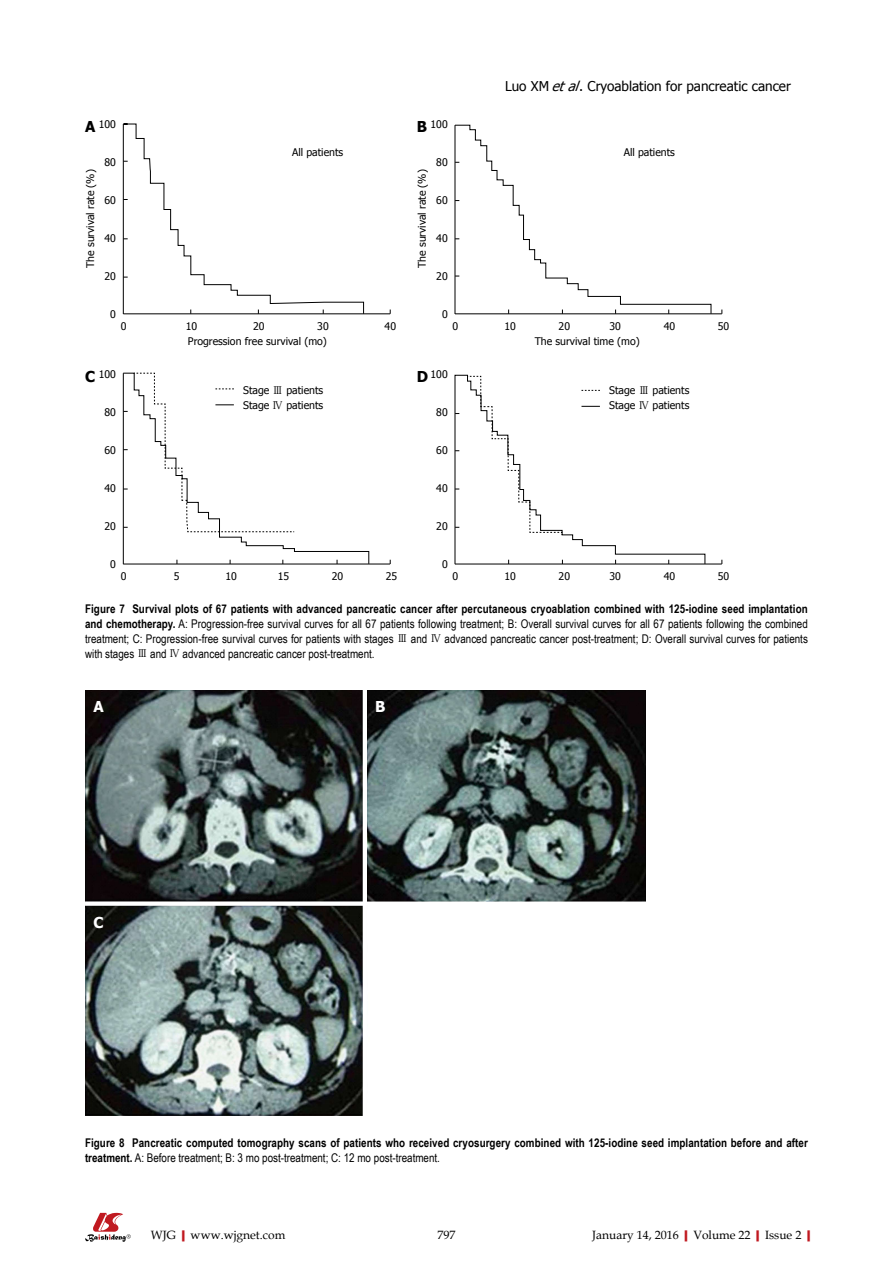
<style>
.page{position:relative;width:893px;height:1263px;background:#fff}
.page>*{position:absolute;margin:0;border:0;box-sizing:border-box;transform-origin:0 0}
.t1{font:700 15px "Tahoma";color:#000}
.t2{font:700 15px "Tahoma";color:#fff}
.t3{font:13.5px "Tahoma";color:#000}
.t4{font:12px/15px "Arial Narrow";color:#000;text-align:justify}
.t5{font:700 12px/15px "Arial Narrow";letter-spacing:.005em;color:#000}
.t6{font:12px "Book Antiqua";color:#000}
.t7{font:10.5px/15px "Tahoma";color:#000}
.s1{font-style:italic}
.s2{font-family:"Koz Min Pro"}
.s3{font-weight:700}
.s4{font-family:"Koz Min Pro";font-size:10.5px}
.s5{font-weight:400}
.s6{font-weight:700;color:#c01920}
</style>
<div class="page">
<svg style="left:85px;top:1213px;width:46px;height:29px"></svg>
<hr style="left:123px;top:314px;width:267px;height:1px;background:#000">
<svg style="left:123px;top:124px;width:241px;height:190px"></svg>
<hr style="left:455px;top:314px;width:267px;height:1px;background:#000">
<svg style="left:455px;top:125px;width:256px;height:189px"></svg>
<hr style="left:123px;top:564px;width:267px;height:1px;background:#000">
<svg style="left:455px;top:375px;width:250px;height:189px"></svg>
<hr style="left:455px;top:564px;width:267px;height:1px;background:#000">
<svg style="left:123px;top:373px;width:246px;height:191px"></svg>
<svg style="left:134px;top:373px;width:161px;height:159px"></svg>
<svg style="left:467px;top:376px;width:95px;height:159px"></svg>
<svg style="left:581px;top:390px;width:19px;height:1px"></svg>
<svg style="left:581px;top:406px;width:19px;height:1px"></svg>
<img style="left:85px;top:690px;width:561px;height:425px">
<hr style="left:363px;top:688px;width:4px;height:432px;background:#fff">
<div style="left:85px;top:901px;width:564px;height:5px;background:#fff"></div>
<p class="t7" style="left:99px;top:116px;width:19px">100</p>
<p class="t7" style="left:105px;top:154px;width:13px">80</p>
<p class="t7" style="left:105px;top:192px;width:13px">60</p>
<p class="t7" style="left:105px;top:230px;width:13px">40</p>
<p class="t7" style="left:105px;top:268px;width:13px">20</p>
<p class="t7" style="left:110px;top:306px;width:7px">0</p>
<p class="t7" style="left:431px;top:116px;width:19px">100</p>
<p class="t7" style="left:436px;top:154px;width:13px">80</p>
<p class="t7" style="left:436px;top:192px;width:13px">60</p>
<p class="t7" style="left:436px;top:230px;width:13px">40</p>
<p class="t7" style="left:436px;top:268px;width:13px">20</p>
<p class="t7" style="left:442px;top:306px;width:7px">0</p>
<p class="t1" style="left:85px;top:116px;width:12px">A</p>
<p class="t1" style="left:417px;top:116px;width:12px">B</p>
<p class="t7" style="left:292px;top:144px;width:53px">All patients</p>
<p class="t7" style="left:82px;top:268px;width:100px;rotate:-90deg">The survival rate (%)</p>
<p class="t7" style="left:414px;top:268px;width:100px;rotate:-90deg">The survival rate (%)</p>
<p class="t3" style="left:505px;top:77px;width:287px">Luo XM <span class="s1">etal</span>. Cryoablation for pancreatic cancer</p>
<p class="t7" style="left:624px;top:144px;width:53px">All patients</p>
<p class="t7" style="left:121px;top:318px;width:7px">0</p>
<p class="t7" style="left:186px;top:318px;width:13px">10</p>
<p class="t7" style="left:253px;top:318px;width:13px">20</p>
<p class="t7" style="left:317px;top:318px;width:13px">30</p>
<p class="t7" style="left:385px;top:318px;width:13px">40</p>
<p class="t7" style="left:188px;top:333px;width:140px">Progression free survival (mo)</p>
<p class="t7" style="left:453px;top:318px;width:7px">0</p>
<p class="t7" style="left:504px;top:318px;width:13px">10</p>
<p class="t7" style="left:559px;top:318px;width:13px">20</p>
<p class="t7" style="left:609px;top:318px;width:13px">30</p>
<p class="t7" style="left:664px;top:318px;width:13px">40</p>
<p class="t7" style="left:718px;top:318px;width:13px">50</p>
<p class="t7" style="left:535px;top:333px;width:106px">The survival time (mo)</p>
<p class="t7" style="left:99px;top:366px;width:19px">100</p>
<p class="t7" style="left:105px;top:404px;width:13px">80</p>
<p class="t7" style="left:105px;top:442px;width:13px">60</p>
<p class="t7" style="left:105px;top:480px;width:13px">40</p>
<p class="t7" style="left:105px;top:518px;width:13px">20</p>
<p class="t7" style="left:110px;top:556px;width:7px">0</p>
<p class="t7" style="left:431px;top:366px;width:19px">100</p>
<p class="t7" style="left:436px;top:404px;width:13px">80</p>
<p class="t7" style="left:436px;top:442px;width:13px">60</p>
<p class="t7" style="left:436px;top:480px;width:13px">40</p>
<p class="t7" style="left:436px;top:518px;width:13px">20</p>
<p class="t7" style="left:442px;top:556px;width:7px">0</p>
<p class="t1" style="left:85px;top:366px;width:12px">C</p>
<p class="t1" style="left:417px;top:366px;width:13px">D</p>
<p class="t7" style="left:243px;top:382px;width:82px">Stage <span class="s2">Ⅲ</span> patients<br>Stage <span class="s2">Ⅳ</span> patients</p>
<p class="t7" style="left:609px;top:382px;width:82px">Stage <span class="s2">Ⅲ</span> patients<br>Stage <span class="s2">Ⅳ</span> patients</p>
<p class="t7" style="left:121px;top:568px;width:7px">0</p>
<p class="t7" style="left:174px;top:568px;width:7px">5</p>
<p class="t7" style="left:225px;top:568px;width:13px">10</p>
<p class="t7" style="left:278px;top:568px;width:13px">15</p>
<p class="t7" style="left:332px;top:568px;width:13px">20</p>
<p class="t7" style="left:386px;top:568px;width:13px">25</p>
<p class="t7" style="left:453px;top:568px;width:7px">0</p>
<p class="t7" style="left:504px;top:568px;width:13px">10</p>
<p class="t7" style="left:559px;top:568px;width:13px">20</p>
<p class="t7" style="left:609px;top:568px;width:13px">30</p>
<p class="t7" style="left:664px;top:568px;width:13px">40</p>
<p class="t7" style="left:718px;top:568px;width:13px">50</p>
<p class="t4" style="left:85px;top:600px;width:724px"><span class="s3">Figure 7 Survival plots of 67 patients with advanced pancreatic cancer after percutaneous cryoablation combined with 125-iodine seed implantation and chemotherapy.</span> A: Progression-free survival curves for all 67 patients following treatment; B: Overall survival curves for all 67 patients following the combined treatment; C: Progression-free survival curves for patients with stages <span class="s4">Ⅲ</span> and <span class="s4">Ⅳ</span> advanced pancreatic cancer post-treatment; D: Overall survival curves for patients with stages <span class="s4">Ⅲ</span> and <span class="s4">Ⅳ</span> advanced pancreatic cancer post-treatment.</p>
<p class="t2" style="left:94px;top:696px;width:12px">A</p>
<p class="t2" style="left:375px;top:696px;width:12px">B</p>
<p class="t2" style="left:94px;top:912px;width:12px">C</p>
<p class="t5" style="left:85px;top:1135px;width:724px">Figure 8 Pancreatic computed tomography scans of patients who received cryosurgery combined with 125-iodine seed implantation before and after treatment. <span class="s5">A: Before treatment; B: 3 mo post-treatment; C: 12 mo post-treatment.</span></p>
<p class="t6" style="left:151px;top:1226px;width:136px">WJG<span class="s6">|</span>www.wjgnet.com</p>
<p class="t6" style="left:437px;top:1226px;width:19px">797</p>
<p class="t6" style="left:592px;top:1226px;width:225px">January 14, 2016<span class="s6">|</span>Volume 22<span class="s6">|</span>Issue 2<span class="s6">|</span></p>
</div>
